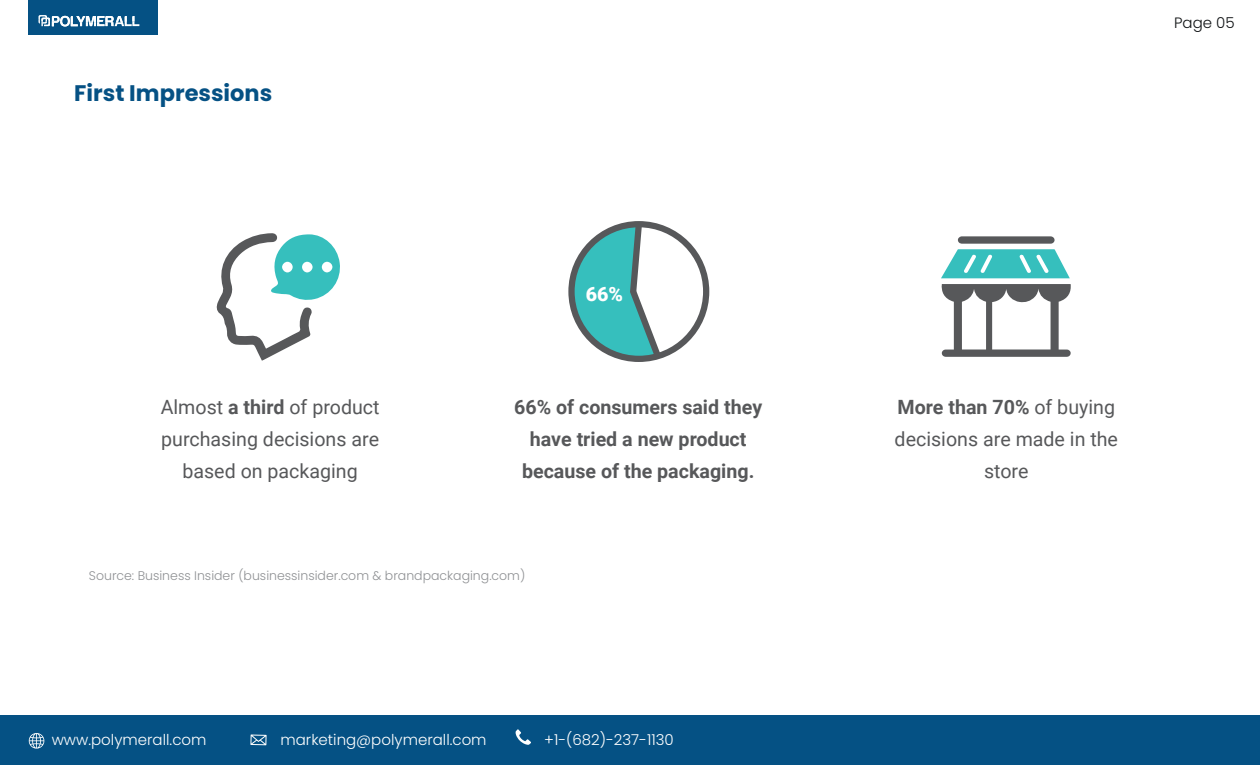
<style>
.page{position:relative;width:1260px;height:765px;background:#fff}
.page>*{position:absolute;margin:0;border:0;box-sizing:border-box;transform-origin:0 0}
.t1{font:700 22.5px "Poppins";color:#055184}
.t2{font:19.62px/31.8px "Roboto";color:#57585a;text-align:center}
.t3{font:700 19.62px/31.8px "Roboto";color:#57585a;text-align:center}
.t4{font:900 19.62px "Roboto";color:#fff}
.t5{font:300 15px "Poppins";color:#fff}
.t6{font:300 15px "Poppins";color:#101315}
.t7{font:300 12.5px "Poppins";color:#8f9194}
.s1{font-weight:700}
</style>
<div class="page">
<div style="left:0;top:716px;width:1260px;height:49px;background:#055184"></div>
<div style="left:28px;top:0;width:130px;height:35px;background:#055184"></div>
<svg style="left:38px;top:15px;width:101px;height:12px"></svg>
<svg style="left:250px;top:735px;width:17px;height:10px"></svg>
<svg style="left:29px;top:733px;width:15px;height:16px"></svg>
<svg style="left:516px;top:729px;width:15px;height:16px"></svg>
<svg style="left:216px;top:233px;width:124px;height:128px"></svg>
<div style="left:568px;top:221px;width:141px;height:141px;border:6px solid #57585a;border-radius:50%"></div>
<svg style="left:572px;top:221px;width:94px;height:141px"></svg>
<svg style="left:941px;top:284px;width:130px;height:73px"></svg>
<svg style="left:941px;top:236px;width:129px;height:42px"></svg>
<p class="t1" style="left:74px;top:80px;width:200px">First Impressions</p>
<p class="t6" style="left:1174px;top:14px;width:62px">Page 05</p>
<p class="t4" style="left:586px;top:280px;width:39px">66%</p>
<p class="t2" style="left:161px;top:391px;width:220px">Almost <span class="s1">a third</span> of product purchasing decisions are based on packaging</p>
<p class="t3" style="left:514px;top:391px;width:250px">66% of consumers said they have tried a new product because of the packaging.</p>
<p class="t2" style="left:895px;top:391px;width:225px"><span class="s1">More than 70%</span> of buying decisions are made in the store</p>
<p class="t7" style="left:89px;top:568px;width:438px">Source: Business Insider (businessinsider.com &amp; brandpackaging.com)</p>
<p class="t5" style="left:52px;top:731px;width:156px">www.polymerall.com</p>
<p class="t5" style="left:280px;top:731px;width:208px">marketing@polymerall.com</p>
<p class="t5" style="left:544px;top:731px;width:131px">+1-(682)-237-1130</p>
</div>
